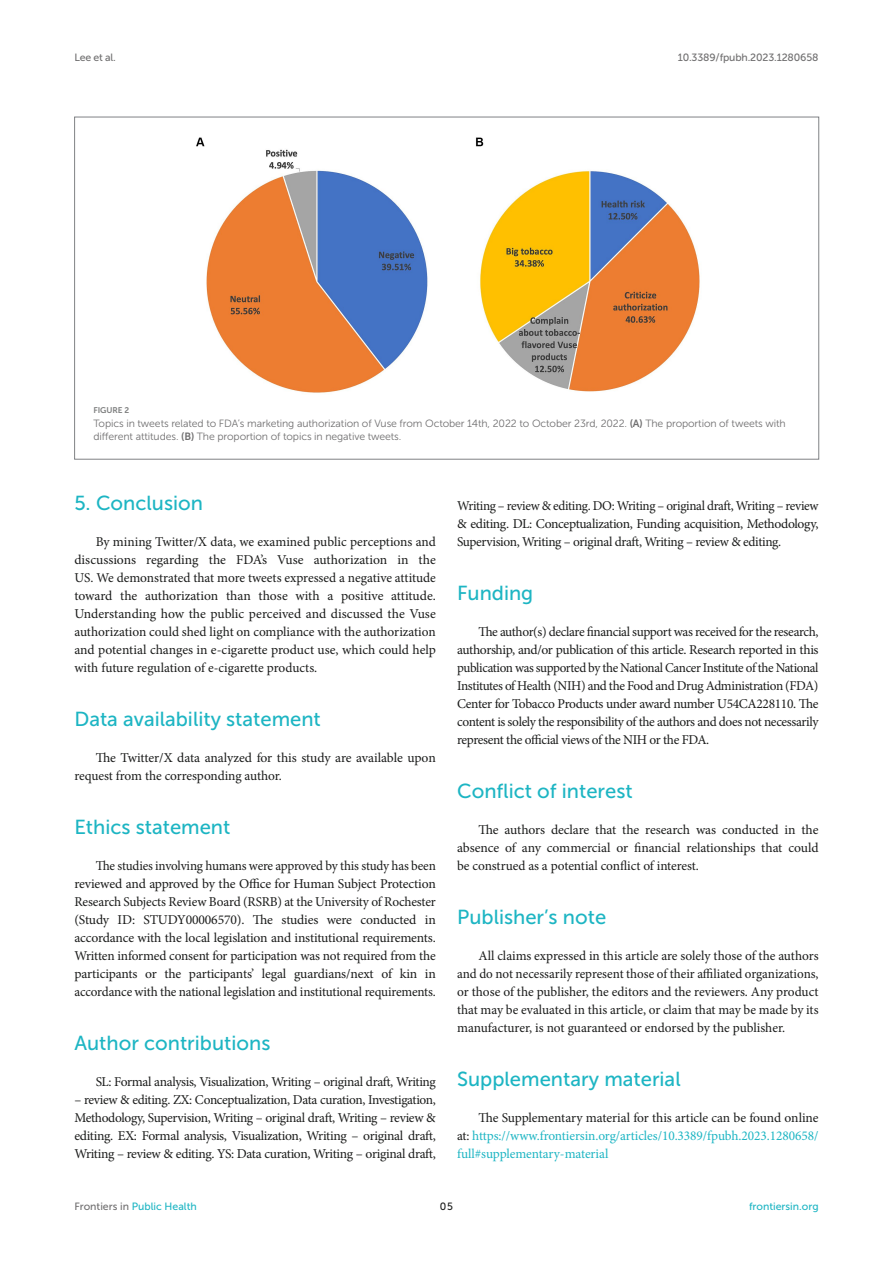
<style>
.page{position:relative;width:893px;height:1263px;background:#fff}
.page>*{position:absolute;margin:0;border:0;box-sizing:border-box;transform-origin:0 0}
.HEAD_1{font:20.25px "Museo Sans 500";color:#1db5c3}
.TEXT_FLUSH{font:13.5px/18px "Minion Pro";letter-spacing:-.015em;color:#1b1c1b;text-align:justify}
.TEXT_FLUSH-2{font:13.5px/18px "Minion Pro";letter-spacing:-.005em;color:#1db5c3;text-align:justify}
.FIG_LEG{font:10.5px/13.5px "Museo Sans 300";letter-spacing:-.01em;color:#706f70}
.t1{font:10.5px "Museo Sans 500";color:#1db5c3}
.t2{font:10.5px "Museo Sans 500";letter-spacing:-.015em;color:#706f70}
.t3{font:10.5px "Museo Sans 500";color:#1b1c1b}
.FIG_HD{font:8.25px "Museo Sans 700";letter-spacing:-.01em;color:#7e7f7f}
.s1{font-family:"Museo Sans 700"}
.s2{color:#1b1c1b}
.s3{color:#706f70}
</style>
<div class="page">
<img style="left:196px;top:137px;width:504px;height:256px">
<p class="t2" style="left:74px;top:51px;width:43px">Lee et al.</p>
<p class="t2" style="left:678px;top:51px;width:142px">10.3389/fpubh.2023.1280658</p>
<p class="FIG_HD" style="left:94px;top:406px;width:37px">FIGURE 2</p>
<p class="FIG_LEG" style="left:94px;top:416px;width:694px">Topics in tweets related to FDA’s marketing authorization of Vuse from October 14th, 2022 to October 23rd, 2022. <span class="s1">(A)</span> The proportion of tweets with different attitudes. <span class="s1">(B)</span> The proportion of topics in negative tweets.</p>
<p class="HEAD_1" style="left:74px;top:492px;width:130px">5. Conclusion</p>
<p class="TEXT_FLUSH" style="left:74px;top:533px;width:363px;text-indent:21px">By mining Twitter/X data, we examined public perceptions and discussions regarding the FDA’s Vuse authorization in the US. We demonstrated that more tweets expressed a negative attitude toward the authorization than those with a positive attitude.<br>Understanding how the public perceived and discussed the Vuse authorization could shed light on compliance with the authorization and potential changes in e-cigarette product use, which could help with future regulation of e-cigarette products.</p>
<p class="HEAD_1" style="left:74px;top:708px;width:248px">Data availability statement</p>
<p class="TEXT_FLUSH" style="left:74px;top:749px;width:363px;text-indent:21px">The Twitter/X data analyzed for this study are available upon request from the corresponding author.</p>
<p class="HEAD_1" style="left:74px;top:816px;width:158px">Ethics statement</p>
<p class="TEXT_FLUSH" style="left:74px;top:857px;width:363px;text-indent:21px">The studies involving humans were approved by this study has been reviewed and approved by the Office for Human Subject Protection Research Subjects Review Board (RSRB) at the University of Rochester (Study ID: STUDY00006570). The studies were conducted in accordance with the local legislation and institutional requirements.<br>Written informed consent for participation was not required from the participants or the participants’ legal guardians/next of kin in accordance with the national legislation and institutional requirements.</p>
<p class="HEAD_1" style="left:74px;top:1032px;width:197px">Author contributions</p>
<p class="TEXT_FLUSH" style="left:96px;top:1073px;width:342px">SL: Formal analysis, Visualization, Writing – original draft, Writing</p>
<p class="TEXT_FLUSH" style="left:74px;top:1091px;width:363px">– review &amp; editing. ZX: Conceptualization, Data curation, Investigation, Methodology, Supervision, Writing – original draft, Writing – review &amp; editing. EX: Formal analysis, Visualization, Writing – original draft, Writing – review &amp; editing. YS: Data curation, Writing – original draft,</p>
<p class="TEXT_FLUSH" style="left:457px;top:497px;width:363px">Writing – review &amp; editing. DO: Writing – original draft, Writing – review &amp; editing. DL: Conceptualization, Funding acquisition, Methodology, Supervision, Writing – original draft, Writing – review &amp; editing.</p>
<p class="HEAD_1" style="left:457px;top:582px;width:78px">Funding</p>
<p class="TEXT_FLUSH" style="left:457px;top:623px;width:363px;text-indent:21px">The author(s) declare financial support was received for the research, authorship, and/or publication of this article. Research reported in this publication was supported by the National Cancer Institute of the National Institutes of Health (NIH) and the Food and Drug Administration (FDA)<br>Center for Tobacco Products under award number U54CA228110. The content is solely the responsibility of the authors and does not necessarily represent the official views of the NIH or the FDA.</p>
<p class="HEAD_1" style="left:457px;top:780px;width:177px">Conflict of interest</p>
<p class="TEXT_FLUSH" style="left:457px;top:821px;width:363px;text-indent:21px">The authors declare that the research was conducted in the absence of any commercial or financial relationships that could be construed as a potential conflict of interest.</p>
<p class="HEAD_1" style="left:457px;top:906px;width:151px">Publisher’s note</p>
<p class="TEXT_FLUSH" style="left:457px;top:947px;width:363px;text-indent:21px">All claims expressed in this article are solely those of the authors and do not necessarily represent those of their affiliated organizations, or those of the publisher, the editors and the reviewers. Any product that may be evaluated in this article, or claim that may be made by its manufacturer, is not guaranteed or endorsed by the publisher.</p>
<p class="HEAD_1" style="left:457px;top:1068px;width:225px">Supplementary material</p>
<p class="TEXT_FLUSH-2" style="left:457px;top:1109px;width:363px;text-indent:21px"><span class="s2">The Supplementary material for this article can be found online at:</span> https://www.frontiersin.org/articles/10.3389/fpubh.2023.1280658/ full#supplementary-material</p>
<p class="t1" style="left:74px;top:1200px;width:124px"><span class="s3">Frontiers in</span> Public Health</p>
<p class="t3" style="left:440px;top:1200px;width:14px">05</p>
<p class="t1" style="left:749px;top:1200px;width:71px">frontiersin.org</p>
</div>
